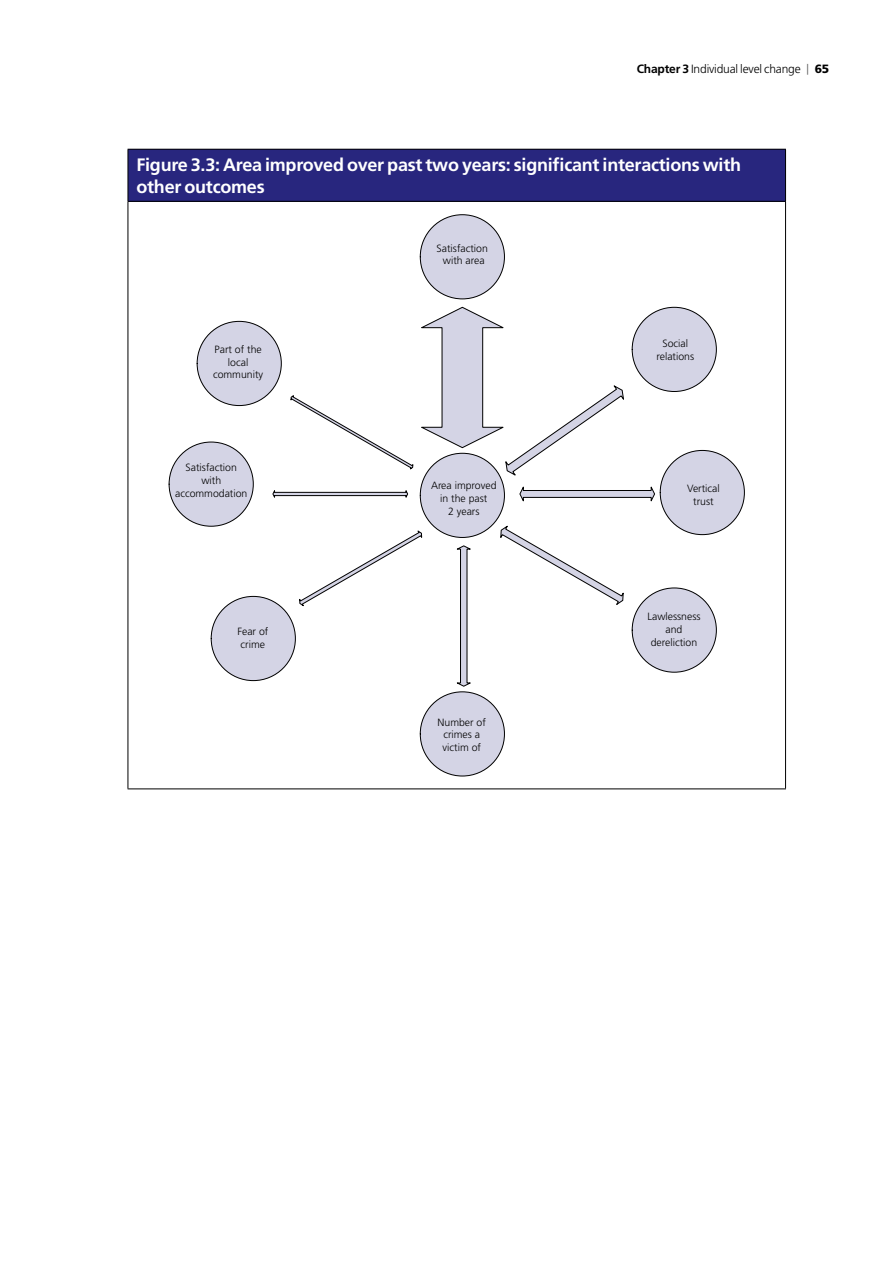
<style>
.page{position:relative;width:893px;height:1263px;background:#fff}
.page>*{position:absolute;margin:0;border:0;box-sizing:border-box;transform-origin:0 0}
.t1{font:700 18px/21.6px "Frutiger LT Std";letter-spacing:-.015em;color:#fff}
.t2{font:300 12px "Frutiger LT Std";letter-spacing:-.015em;color:#000}
.t3{font:300 10.5px/12.6px "Frutiger LT Std";color:#000;text-align:center}
.s1{font-weight:700}
.s2{font-size:10.8px;color:#565655}
.s3{font-weight:900}
</style>
<div class="page">
<div style="left:128px;top:149px;width:657px;height:52px;background:#28267e"></div>
<hr style="left:128px;top:149px;width:658px;height:1px;background:#000">
<hr style="left:128px;top:150px;width:1px;height:51px;background:#000">
<hr style="left:785px;top:150px;width:1px;height:51px;background:#000">
<hr style="left:128px;top:201px;width:658px;height:1px;background:#000">
<hr style="left:128px;top:202px;width:1px;height:586px;background:#000">
<hr style="left:785px;top:202px;width:1px;height:586px;background:#000">
<hr style="left:128px;top:788px;width:658px;height:1px;background:#000">
<div style="left:420px;top:453px;width:85px;height:85px;background:#d4d4e5;border:1px solid #000;border-radius:50%"></div>
<svg style="left:456px;top:545px;width:15px;height:142px"></svg>
<svg style="left:500px;top:525px;width:124px;height:80px"></svg>
<svg style="left:299px;top:530px;width:124px;height:77px"></svg>
<svg style="left:290px;top:306px;width:334px;height:171px"></svg>
<div style="left:211px;top:596px;width:85px;height:85px;background:#d4d4e5;border:1px solid #000;border-radius:50%"></div>
<div style="left:632px;top:307px;width:85px;height:85px;background:#d4d4e5;border:1px solid #000;border-radius:50%"></div>
<div style="left:420px;top:692px;width:84px;height:84px;background:#d4d4e5;border-radius:50%"></div>
<div style="left:197px;top:321px;width:85px;height:85px;background:#d4d4e5;border:1px solid #000;border-radius:50%"></div>
<div style="left:420px;top:215px;width:84px;height:84px;background:#d4d4e5;border-radius:50%"></div>
<div style="left:632px;top:588px;width:85px;height:84px;background:#d4d4e5;border:1px solid #000;border-radius:50%"></div>
<svg style="left:272px;top:490px;width:136px;height:8px"></svg>
<svg style="left:519px;top:486px;width:136px;height:16px"></svg>
<div style="left:660px;top:450px;width:84px;height:85px;background:#d4d4e5;border-radius:50%"></div>
<div style="left:169px;top:442px;width:84px;height:84px;background:#d4d4e5;border-radius:50%"></div>
<p class="t2" style="left:637px;top:62px;width:194px"><span class="s1">Chapter 3</span> Individual level change <span class="s2">|</span> <span class="s3">65</span></p>
<h1 class="t1" style="left:136px;top:154px;width:606px">Figure 3.3: Area improved over past two years: significant interactions with other outcomes</h1>
<p class="t3" style="left:213px;top:343px;width:52px">Part of the local community</p>
<p class="t3" style="left:175px;top:462px;width:74px">Satisfaction with accommodation</p>
<p class="t3" style="left:237px;top:625px;width:32px">Fear of crime</p>
<p class="t3" style="left:437px;top:242px;width:53px">Satisfaction with area</p>
<p class="t3" style="left:431px;top:480px;width:67px">Area improved in the past<br>2 years</p>
<p class="t3" style="left:438px;top:716px;width:50px">Number of crimes a victim of</p>
<p class="t3" style="left:656px;top:337px;width:39px">Social relations</p>
<p class="t3" style="left:687px;top:482px;width:34px">Vertical trust</p>
<p class="t3" style="left:647px;top:611px;width:55px">Lawlessness and dereliction</p>
</div>
